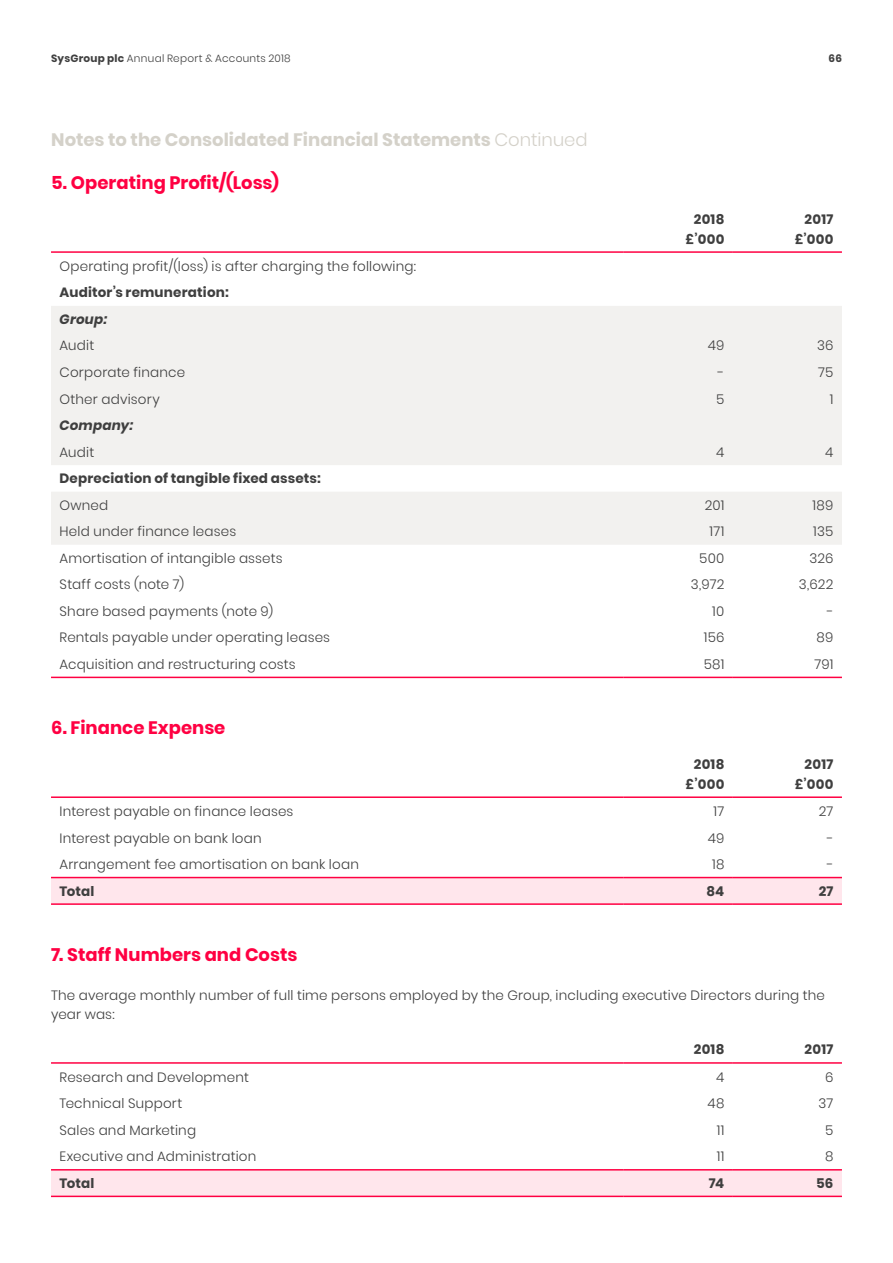
<style>
.page{position:relative;width:893px;height:1263px;background:#fff}
.page>*{position:absolute;margin:0;border:0;box-sizing:border-box;transform-origin:0 0}
.t1{font:700 18px "Poppins";color:#ff0042}
.t2{font:700 18px "Poppins";color:#d4d1c9}
.t3{font:300 13.5px/19.5px "Poppins";letter-spacing:.015em;color:#3f3f3f}
.t4{font:700 13.5px/19.5px "Poppins";letter-spacing:.015em;color:#3f3f3f;text-align:center}
.t5{font:italic 700 13.5px "Poppins";letter-spacing:.015em;color:#3f3f3f}
.t6{font:300 10.5px "Poppins";letter-spacing:.025em;color:#3f3f3f}
.t7{font:700 10.5px "Poppins";color:#3f3f3f}
.s1{font-weight:700}
.s2{font-weight:300}
</style>
<div class="page">
<svg style="left:51px;top:306px;width:791px;height:239px;fill:#f2f1ef"></svg>
<hr style="left:51px;top:251px;width:573px;height:2px;background:#ff0042">
<hr style="left:624px;top:251px;width:109px;height:2px;background:#ff0042">
<hr style="left:733px;top:251px;width:109px;height:2px;background:#ff0042">
<hr style="left:51px;top:677px;width:573px;height:1px;background:#ff0042">
<hr style="left:624px;top:677px;width:109px;height:1px;background:#ff0042">
<hr style="left:733px;top:677px;width:109px;height:1px;background:#ff0042">
<div style="left:51px;top:878px;width:791px;height:25px;background:#ffe6ec"></div>
<hr style="left:51px;top:796px;width:573px;height:2px;background:#ff0042">
<hr style="left:624px;top:796px;width:109px;height:2px;background:#ff0042">
<hr style="left:733px;top:796px;width:109px;height:2px;background:#ff0042">
<hr style="left:51px;top:877px;width:573px;height:1px;background:#ff0042">
<hr style="left:624px;top:877px;width:109px;height:1px;background:#ff0042">
<hr style="left:733px;top:877px;width:109px;height:1px;background:#ff0042">
<hr style="left:51px;top:903px;width:573px;height:2px;background:#ff0042">
<hr style="left:624px;top:903px;width:109px;height:2px;background:#ff0042">
<hr style="left:733px;top:903px;width:109px;height:2px;background:#ff0042">
<div style="left:51px;top:1170px;width:791px;height:25px;background:#ffe6ec"></div>
<hr style="left:51px;top:1062px;width:573px;height:2px;background:#ff0042">
<hr style="left:624px;top:1062px;width:109px;height:2px;background:#ff0042">
<hr style="left:733px;top:1062px;width:109px;height:2px;background:#ff0042">
<hr style="left:51px;top:1169px;width:573px;height:1px;background:#ff0042">
<hr style="left:624px;top:1169px;width:109px;height:1px;background:#ff0042">
<hr style="left:733px;top:1169px;width:109px;height:1px;background:#ff0042">
<hr style="left:51px;top:1195px;width:573px;height:2px;background:#ff0042">
<hr style="left:624px;top:1195px;width:109px;height:2px;background:#ff0042">
<hr style="left:733px;top:1195px;width:109px;height:2px;background:#ff0042">
<p class="t6" style="left:51px;top:52px;width:241px"><span class="s1">SysGroup plc</span> Annual Report &amp; Accounts 2018</p>
<p class="t7" style="left:828px;top:52px;width:15px">66</p>
<h1 class="t2" style="left:51px;top:130px;width:538px">Notes to the Consolidated Financial Statements <span class="s2">Continued</span></h1>
<h1 class="t1" style="left:51px;top:172px;width:229px">5. Operating Profit/(Loss)</h1>
<p class="t4" style="left:686px;top:210px;width:40px">2018 £’000</p>
<p class="t4" style="left:795px;top:210px;width:40px;text-align:right">2017 £’000</p>
<p class="t3" style="left:60px;top:256px;width:358px">Operating profit/(loss) is after charging the following:</p>
<p class="t4" style="left:60px;top:283px;width:171px">Auditor’s remuneration:</p>
<p class="t5" style="left:60px;top:311px;width:49px">Group:</p>
<p class="t3" style="left:60px;top:336px;width:36px">Audit</p>
<p class="t3" style="left:708px;top:336px;width:18px">49</p>
<p class="t3" style="left:817px;top:336px;width:18px">36</p>
<p class="t3" style="left:60px;top:363px;width:127px">Corporate finance</p>
<p class="t3" style="left:718px;top:363px;width:8px">-</p>
<p class="t3" style="left:818px;top:363px;width:17px">75</p>
<p class="t3" style="left:60px;top:389px;width:102px">Other advisory</p>
<p class="t3" style="left:716px;top:389px;width:10px">5</p>
<p class="t3" style="left:830px;top:389px;width:5px">1</p>
<p class="t5" style="left:60px;top:417px;width:75px">Company:</p>
<p class="t3" style="left:60px;top:442px;width:36px">Audit</p>
<p class="t3" style="left:716px;top:442px;width:10px">4</p>
<p class="t3" style="left:825px;top:442px;width:10px">4</p>
<p class="t4" style="left:60px;top:469px;width:263px">Depreciation of tangible fixed assets:</p>
<p class="t3" style="left:60px;top:495px;width:50px">Owned</p>
<p class="t3" style="left:705px;top:495px;width:21px">201</p>
<p class="t3" style="left:813px;top:495px;width:22px">189</p>
<p class="t3" style="left:60px;top:522px;width:178px">Held under finance leases</p>
<p class="t3" style="left:709px;top:522px;width:16px">171</p>
<p class="t3" style="left:813px;top:522px;width:22px">135</p>
<p class="t3" style="left:60px;top:548px;width:225px">Amortisation of intangible assets</p>
<p class="t3" style="left:699px;top:548px;width:27px">500</p>
<p class="t3" style="left:809px;top:548px;width:25px">326</p>
<p class="t3" style="left:60px;top:575px;width:126px">Staff costs (note 7)</p>
<p class="t3" style="left:691px;top:575px;width:35px">3,972</p>
<p class="t3" style="left:799px;top:575px;width:36px">3,622</p>
<p class="t3" style="left:60px;top:601px;width:215px">Share based payments (note 9)</p>
<p class="t3" style="left:712px;top:601px;width:14px">10</p>
<p class="t3" style="left:827px;top:601px;width:8px">-</p>
<p class="t3" style="left:60px;top:628px;width:272px">Rentals payable under operating leases</p>
<p class="t3" style="left:704px;top:628px;width:22px">156</p>
<p class="t3" style="left:817px;top:628px;width:18px">89</p>
<p class="t3" style="left:60px;top:654px;width:238px">Acquisition and restructuring costs</p>
<p class="t3" style="left:704px;top:654px;width:22px">581</p>
<p class="t3" style="left:815px;top:654px;width:20px">791</p>
<h1 class="t1" style="left:51px;top:717px;width:176px">6. Finance Expense</h1>
<p class="t4" style="left:686px;top:755px;width:40px">2018 £’000</p>
<p class="t4" style="left:795px;top:755px;width:40px;text-align:right">2017 £’000</p>
<p class="t3" style="left:60px;top:801px;width:235px">Interest payable on finance leases</p>
<p class="t3" style="left:714px;top:801px;width:12px">17</p>
<p class="t3" style="left:819px;top:801px;width:16px">27</p>
<p class="t3" style="left:60px;top:828px;width:204px">Interest payable on bank loan</p>
<p class="t3" style="left:708px;top:828px;width:18px">49</p>
<p class="t3" style="left:827px;top:828px;width:8px">-</p>
<p class="t3" style="left:60px;top:855px;width:301px">Arrangement fee amortisation on bank loan</p>
<p class="t3" style="left:712px;top:855px;width:14px">18</p>
<p class="t3" style="left:827px;top:855px;width:8px">-</p>
<p class="t4" style="left:60px;top:881px;width:36px">Total</p>
<p class="t4" style="left:706px;top:881px;width:19px">84</p>
<p class="t4" style="left:819px;top:881px;width:16px">27</p>
<h1 class="t1" style="left:51px;top:944px;width:248px">7. Staff Numbers and Costs</h1>
<p class="t3" style="left:51px;top:985px;width:775px">The average monthly number of full time persons employed by the Group, including executive Directors during the year was:</p>
<p class="t4" style="left:694px;top:1040px;width:32px">2018</p>
<p class="t4" style="left:805px;top:1040px;width:30px">2017</p>
<p class="t3" style="left:60px;top:1067px;width:191px">Research and Development</p>
<p class="t3" style="left:716px;top:1067px;width:10px">4</p>
<p class="t3" style="left:825px;top:1067px;width:10px">6</p>
<p class="t3" style="left:60px;top:1094px;width:124px">Technical Support</p>
<p class="t3" style="left:707px;top:1094px;width:18px">48</p>
<p class="t3" style="left:819px;top:1094px;width:16px">37</p>
<p class="t3" style="left:60px;top:1120px;width:138px">Sales and Marketing</p>
<p class="t3" style="left:717px;top:1120px;width:9px">11</p>
<p class="t3" style="left:825px;top:1120px;width:10px">5</p>
<p class="t3" style="left:60px;top:1147px;width:198px">Executive and Administration</p>
<p class="t3" style="left:717px;top:1147px;width:9px">11</p>
<p class="t3" style="left:825px;top:1147px;width:10px">8</p>
<p class="t4" style="left:60px;top:1173px;width:36px">Total</p>
<p class="t4" style="left:709px;top:1173px;width:17px">74</p>
<p class="t4" style="left:816px;top:1173px;width:19px">56</p>
</div>
